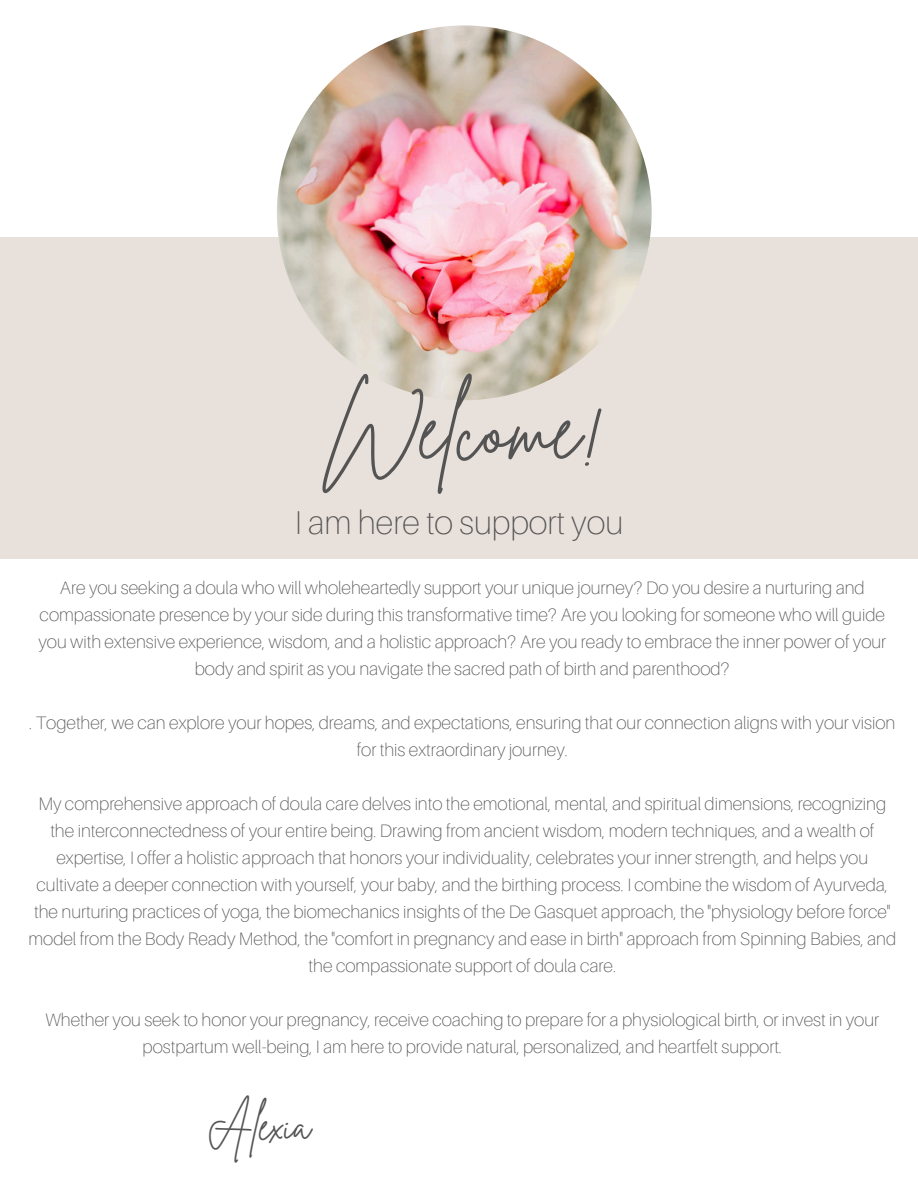
<style>
.page{position:relative;width:918px;height:1188px;background:#fff}
.page>*{position:absolute;margin:0;border:0;box-sizing:border-box;transform-origin:0 0}
.t1{font:85.05px "Brittany Signature";color:#545454}
.t2{font:42.6px "Brittany Signature";color:#545454}
.t3{font:100 33px "Aileron";color:#545454}
.t4{font:100 18px/27px "Aileron";color:#545454;text-align:center}
</style>
<div class="page">
<div style="left:0;top:237px;width:918px;height:321px;background:#e8e0db"></div>
<img style="left:277px;top:25px;width:375px;height:375px;border-radius:50%">
<p class="t1" style="left:323px;top:374px;width:284px">Welcome!</p>
<h2 class="t3" style="left:295px;top:502px;width:330px">I am here to support you</h2>
<p class="t4" style="left:38px;top:573px;width:849px">Are you seeking a doula who will wholeheartedly support your unique journey? Do you desire a nurturing and compassionate presence by your side during this transformative time? Are you looking for someone who will guide you with extensive experience, wisdom, and a holistic approach? Are you ready to embrace the inner power of your body and spirit as you navigate the sacred path of birth and parenthood?</p>
<h1 class="t4" style="left:29px;top:708px;width:868px">. Together, we can explore your hopes, dreams, and expectations, ensuring that our connection aligns with your vision for this extraordinary journey.</h1>
<h3 class="t4" style="left:28px;top:789px;width:869px">My comprehensive approach of doula care delves into the emotional, mental, and spiritual dimensions, recognizing the interconnectedness of your entire being. Drawing from ancient wisdom, modern techniques, and a wealth of expertise, I offer a holistic approach that honors your individuality, celebrates your inner strength, and helps you cultivate a deeper connection with yourself, your baby, and the birthing process. I combine the wisdom of Ayurveda, the nurturing practices of yoga, the biomechanics insights of the De Gasquet approach, the "physiology before force" model from the Body Ready Method, the "comfort in pregnancy and ease in birth" approach from Spinning Babies, and the compassionate support of doula care.</h3>
<p class="t4" style="left:46px;top:1005px;width:835px">Whether you seek to honor your pregnancy, receive coaching to prepare for a physiological birth, or invest in your postpartum well-being, I am here to provide natural, personalized, and heartfelt support.</p>
<p class="t2" style="left:207px;top:1097px;width:105px">Alexia</p>
</div>
